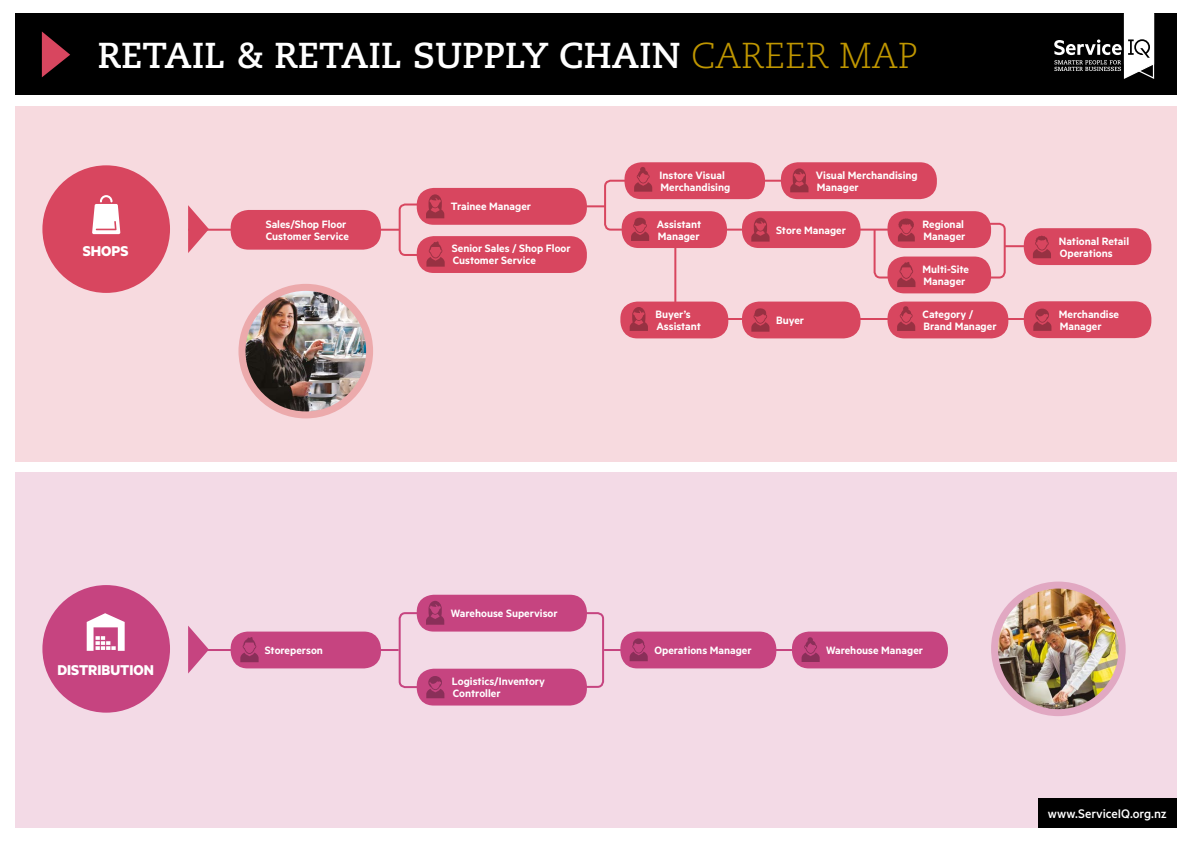
<style>
.page{position:relative;width:1191px;height:842px;background:#fff}
.page>*{position:absolute;margin:0;border:0;box-sizing:border-box;transform-origin:0 0}
.t1{font:700 36px "Caecilia LT Std";color:#fff}
.t2{font:700 16px "Metric";color:#fff}
.t3{font:500 14px "Metric";letter-spacing:-.005em;color:#fff}
.t4{font:600 12px/12px "Metric";color:#fff}
.s1{font-weight:300;color:#bf9600}
</style>
<div class="page">
<div style="left:15px;top:106px;width:1161px;height:355px;background:#f7dadf"></div>
<div style="left:15px;top:473px;width:1161px;height:355px;background:#f3dae6"></div>
<hr style="left:188px;top:229px;width:212px;height:2px;background:#d8465f">
<hr style="left:551px;top:205px;width:54px;height:2px;background:#d8465f">
<hr style="left:731px;top:180px;width:172px;height:2px;background:#d8465f">
<hr style="left:198px;top:649px;width:201px;height:2px;background:#c64480">
<hr style="left:604px;top:649px;width:273px;height:2px;background:#c64480">
<div style="left:399px;top:612px;width:205px;height:76px;border:2px solid #c64480;border-radius:6px"></div>
<div style="left:15px;top:14px;width:1161px;height:81px;background:#000"></div>
<div style="left:1037px;top:799px;width:139px;height:29px;background:#000"></div>
<svg style="left:1054px;top:13px;width:100px;height:66px"></svg>
<svg style="left:188px;top:205px;width:21px;height:48px"></svg>
<div style="left:42px;top:165px;width:128px;height:128px;background:#d8465f;border-radius:50%"></div>
<svg style="left:92px;top:195px;width:28px;height:39px"></svg>
<svg style="left:188px;top:626px;width:21px;height:47px"></svg>
<div style="left:42px;top:585px;width:128px;height:128px;background:#c64480;border-radius:50%"></div>
<svg style="left:42px;top:31px;width:28px;height:46px"></svg>
<div style="left:417px;top:595px;width:170px;height:37px;background:#c64480;border-radius:17px"></div>
<svg style="left:426px;top:601px;width:18px;height:24px"></svg>
<div style="left:231px;top:632px;width:150px;height:36px;background:#c64480;border-radius:17px"></div>
<svg style="left:240px;top:637px;width:19px;height:25px"></svg>
<div style="left:620px;top:632px;width:156px;height:36px;background:#c64480;border-radius:17px"></div>
<svg style="left:629px;top:638px;width:19px;height:23px"></svg>
<div style="left:792px;top:632px;width:156px;height:36px;background:#c64480;border-radius:17px"></div>
<svg style="left:801px;top:637px;width:18px;height:25px"></svg>
<div style="left:417px;top:188px;width:170px;height:37px;background:#d8465f;border-radius:17px"></div>
<div style="left:417px;top:236px;width:170px;height:37px;background:#d8465f;border-radius:17px"></div>
<svg style="left:398px;top:194px;width:52px;height:73px"></svg>
<div style="left:621px;top:211px;width:106px;height:37px;background:#d8465f;border-radius:17px"></div>
<div style="left:620px;top:302px;width:108px;height:36px;background:#d8465f;border-radius:17px"></div>
<svg style="left:629px;top:307px;width:19px;height:24px"></svg>
<div style="left:742px;top:302px;width:118px;height:36px;background:#d8465f;border-radius:17px"></div>
<div style="left:624px;top:162px;width:141px;height:37px;background:#d8465f;border-radius:17px"></div>
<svg style="left:603px;top:167px;width:51px;height:74px"></svg>
<div style="left:1023px;top:228px;width:128px;height:37px;background:#d8465f;border-radius:17px"></div>
<div style="left:742px;top:211px;width:118px;height:37px;background:#d8465f;border-radius:17px"></div>
<div style="left:887px;top:302px;width:121px;height:36px;background:#d8465f;border-radius:17px"></div>
<div style="left:887px;top:211px;width:104px;height:37px;background:#d8465f;border-radius:17px"></div>
<div style="left:231px;top:210px;width:150px;height:40px;background:#d8465f;border-radius:18px"></div>
<div style="left:781px;top:162px;width:156px;height:37px;background:#d8465f;border-radius:17px"></div>
<svg style="left:790px;top:168px;width:18px;height:24px"></svg>
<div style="left:1023px;top:301px;width:128px;height:37px;background:#d8465f;border-radius:17px"></div>
<svg style="left:673px;top:218px;width:378px;height:114px"></svg>
<div style="left:417px;top:669px;width:170px;height:36px;background:#c64480;border-radius:17px"></div>
<svg style="left:426px;top:676px;width:18px;height:22px"></svg>
<svg style="left:87px;top:613px;width:38px;height:38px"></svg>
<img style="left:994px;top:585px;width:128px;height:126px">
<div style="left:991px;top:582px;width:134px;height:134px;border:7px solid #e1a8c2;border-radius:50%"></div>
<img style="left:242px;top:287px;width:127px;height:128px;border-radius:64px">
<div style="left:238px;top:284px;width:135px;height:134px;border:7px solid #ecaaac;border-radius:50%"></div>
<h1 class="t1" style="left:98px;top:35px;width:821px">RETAIL &amp; RETAIL SUPPLY CHAIN <span class="s1">CAREER MAP</span></h1>
<h2 class="t2" style="left:83px;top:242px;width:47px">SHOPS</h2>
<p class="t4" style="left:266px;top:218px;width:85px">Sales/Shop Floor<br>Customer Service</p>
<p class="t4" style="left:451px;top:200px;width:82px">Trainee Manager</p>
<p class="t4" style="left:452px;top:242px;width:120px">Senior Sales / Shop Floor<br>Customer Service</p>
<p class="t4" style="left:659px;top:169px;width:72px">Instore Visual<br>Merchandising</p>
<p class="t4" style="left:656px;top:217px;width:46px">Assistant<br>Manager</p>
<p class="t4" style="left:816px;top:169px;width:103px">Visual Merchandising<br>Manager</p>
<p class="t4" style="left:776px;top:223px;width:71px">Store Manager</p>
<p class="t4" style="left:922px;top:217px;width:44px">Regional<br>Manager</p>
<p class="t4" style="left:922px;top:263px;width:48px">Multi-Site<br>Manager</p>
<p class="t4" style="left:655px;top:308px;width:47px">Buyer’s<br>Assistant</p>
<p class="t4" style="left:776px;top:314px;width:30px">Buyer</p>
<p class="t4" style="left:922px;top:308px;width:76px">Category /<br>Brand Manager</p>
<p class="t4" style="left:1058px;top:234px;width:72px">National Retail<br>Operations</p>
<p class="t4" style="left:1058px;top:307px;width:62px">Merchandise<br>Manager</p>
<h2 class="t2" style="left:57px;top:660px;width:98px">DISTRIBUTION</h2>
<p class="t4" style="left:451px;top:607px;width:108px">Warehouse Supervisor</p>
<p class="t4" style="left:265px;top:644px;width:60px">Storeperson</p>
<p class="t4" style="left:654px;top:644px;width:99px">Operations Manager</p>
<p class="t4" style="left:826px;top:644px;width:99px">Warehouse Manager</p>
<p class="t4" style="left:452px;top:675px;width:95px">Logistics/Inventory<br>Controller</p>
<p class="t3" style="left:1047px;top:805px;width:120px">www.ServiceIQ.org.nz</p>
</div>
